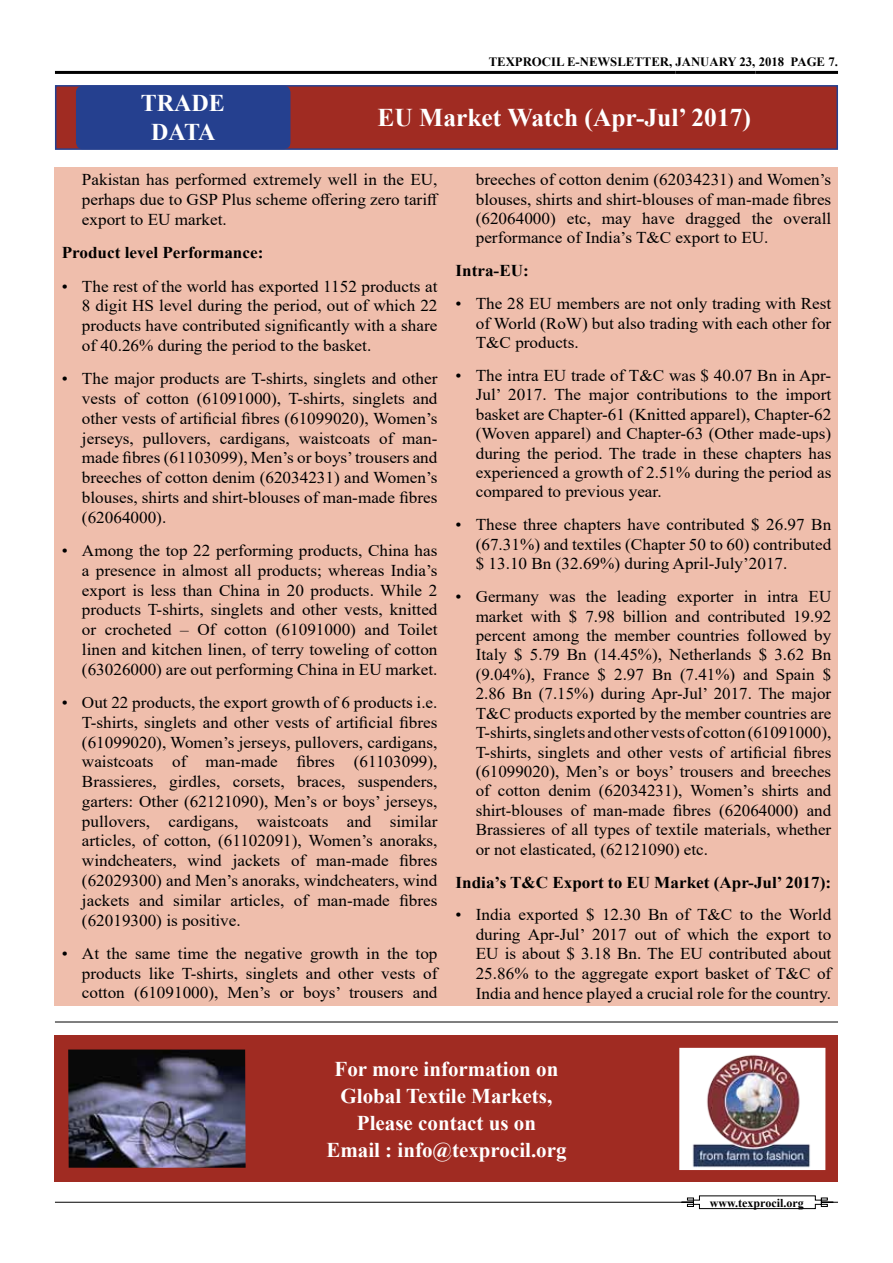
<style>
.page{position:relative;width:893px;height:1263px;background:#fff}
.page>*{position:absolute;margin:0;border:0;box-sizing:border-box;transform-origin:0 0}
.t1{font:700 25.5px "Times New Roman";color:#fff}
.t2{font:700 24px/28.8px "Times New Roman";color:#fff;text-align:center}
.t3{font:700 21px/27px "Times New Roman";color:#fff;text-align:center}
.t4{font:16.5px/19.8px "Times New Roman";color:#000;text-align:justify;scale:1.04 1}
.t5{font:700 16.5px "Times New Roman";color:#000;scale:1.04 1}
.t6{font:700 12.75px "Times New Roman";color:#000}
.t7{font:700 12px "Times New Roman";color:#000}
</style>
<div class="page">
<hr style="left:55px;top:1202px;width:783px;height:1px;background:#000">
<svg style="left:681px;top:1195px;width:153px;height:14px"></svg>
<hr style="left:55px;top:71px;width:621px;height:3px;background:#000">
<hr style="left:676px;top:71px;width:79px;height:3px;background:#000">
<hr style="left:755px;top:71px;width:83px;height:3px;background:#000">
<div style="left:55px;top:1036px;width:783px;height:146px;background:#a02b22"></div>
<img style="left:68px;top:1049px;width:178px;height:119px">
<div style="left:679px;top:1048px;width:146px;height:122px;background:#fff"></div>
<img style="left:692px;top:1055px;width:118px;height:113px">
<hr style="left:55px;top:1021px;width:783px;height:1px;background:#000">
<div style="left:55px;top:85px;width:783px;height:65px;background:#a02b22;border:2px solid #25408f"></div>
<div style="left:76px;top:86px;width:214px;height:63px;background:#25408f;border-radius:7px"></div>
<div style="left:55px;top:167px;width:783px;height:838px;background:#efbeac"></div>
<h2 class="t2" style="left:141px;top:88px;width:86px">TRADE<br>DATA</h2>
<p class="t6" style="left:489px;top:53px;width:351px">TEXPROCIL E-NEWSLETTER, JANUARY 23, 2018 PAGE 7.</p>
<h1 class="t1" style="left:377px;top:99px;width:375px">EU Market Watch (Apr-Jul’ 2017)</h1>
<p class="t4" style="left:82px;top:169px;width:344px">Pakistan has performed extremely well in the EU, perhaps due to GSP Plus scheme offering zero tariff export to EU market.</p>
<p class="t5" style="left:62px;top:241px;width:195px">Product level Performance:</p>
<p class="t4" style="left:82px;top:276px;width:343px;text-indent:-20px">• The rest of the world has exported 1152 products at 8 digit HS level during the period, out of which 22 products have contributed significantly with a share of 40.26% during the period to the basket.</p>
<p class="t4" style="left:82px;top:368px;width:343px;text-indent:-20px">• The major products are T-shirts, singlets and other vests of cotton (61091000), T-shirts, singlets and other vests of artificial fibres (61099020), Women’s jerseys, pullovers, cardigans, waistcoats of man&shy;made fibres (61103099), Men’s or boys’ trousers and breeches of cotton denim (62034231) and Women’s blouses, shirts and shirt-blouses of man-made fibres (62064000).</p>
<p class="t4" style="left:82px;top:540px;width:343px;text-indent:-20px">• Among the top 22 performing products, China has a presence in almost all products; whereas India’s export is less than China in 20 products. While 2 products T-shirts, singlets and other vests, knitted or crocheted – Of cotton (61091000) and Toilet linen and kitchen linen, of terry toweling of cotton (63026000) are out performing China in EU market.</p>
<p class="t4" style="left:82px;top:692px;width:343px;text-indent:-20px">• Out 22 products, the export growth of 6 products i.e.<br>T-shirts, singlets and other vests of artificial fibres (61099020), Women’s jerseys, pullovers, cardigans, waistcoats of man-made fibres (61103099), Brassieres, girdles, corsets, braces, suspenders, garters: Other (62121090), Men’s or boys’ jerseys, pullovers, cardigans, waistcoats and similar articles, of cotton, (61102091), Women’s anoraks, windcheaters, wind jackets of man-made fibres (62029300) and Men’s anoraks, windcheaters, wind jackets and similar articles, of man-made fibres (62019300) is positive.</p>
<p class="t4" style="left:82px;top:943px;width:343px;text-indent:-20px">• At the same time the negative growth in the top products like T-shirts, singlets and other vests of cotton (61091000), Men’s or boys’ trousers and</p>
<p class="t4" style="left:476px;top:169px;width:343px;line-height:19.4px">breeches of cotton denim (62034231) and Women’s blouses, shirts and shirt-blouses of man-made fibres (62064000) etc, may have dragged the overall performance of India’s T&amp;C export to EU.</p>
<p class="t5" style="left:455px;top:259px;width:72px">Intra-EU:</p>
<p class="t4" style="left:476px;top:293px;width:343px;line-height:19.4px;text-indent:-20px">• The 28 EU members are not only trading with Rest of World (RoW) but also trading with each other for T&amp;C products.</p>
<p class="t4" style="left:476px;top:365px;width:343px;line-height:19.4px;text-indent:-20px">• The intra EU trade of T&amp;C was $ 40.07 Bn in Apr-Jul’ 2017. The major contributions to the import basket are Chapter-61 (Knitted apparel), Chapter-62 (Woven apparel) and Chapter-63 (Other made-ups) during the period. The trade in these chapters has experienced a growth of 2.51% during the period as compared to previous year.</p>
<p class="t4" style="left:476px;top:515px;width:343px;line-height:19.4px;text-indent:-20px">• These three chapters have contributed $ 26.97 Bn (67.31%) and textiles (Chapter 50 to 60) contributed $ 13.10 Bn (32.69%) during April-July’2017.</p>
<p class="t4" style="left:476px;top:586px;width:343px;line-height:19.4px;text-indent:-20px">• Germany was the leading exporter in intra EU market with $ 7.98 billion and contributed 19.92 percent among the member countries followed by Italy $ 5.79 Bn (14.45%), Netherlands $ 3.62 Bn (9.04%), France $ 2.97 Bn (7.41%) and Spain $ 2.86 Bn (7.15%) during Apr-Jul’ 2017. The major T&amp;C products exported by the member countries are T-shirts, singlets and other vests of cotton (61091000), T-shirts, singlets and other vests of artificial fibres (61099020), Men’s or boys’ trousers and breeches of cotton denim (62034231), Women’s shirts and shirt-blouses of man-made fibres (62064000) and Brassieres of all types of textile materials, whether or not elasticated, (62121090) etc.</p>
<p class="t5" style="left:455px;top:870px;width:363px">India’s T&amp;C Export to EU Market (Apr-Jul’ 2017):</p>
<p class="t4" style="left:476px;top:905px;width:343px;text-indent:-20px">• India exported $ 12.30 Bn of T&amp;C to the World during Apr-Jul’ 2017 out of which the export to EU is about $ 3.18 Bn. The EU contributed about 25.86% to the aggregate export basket of T&amp;C of India and hence played a crucial role for the country.</p>
<p class="t3" style="left:326px;top:1054px;width:242px">For more information on<br>Global Textile Markets,<br>Please contact us on<br>Email : info@texprocil.org</p>
<p class="t7" style="left:710px;top:1194px;width:95px">www.texprocil.org</p>
</div>
